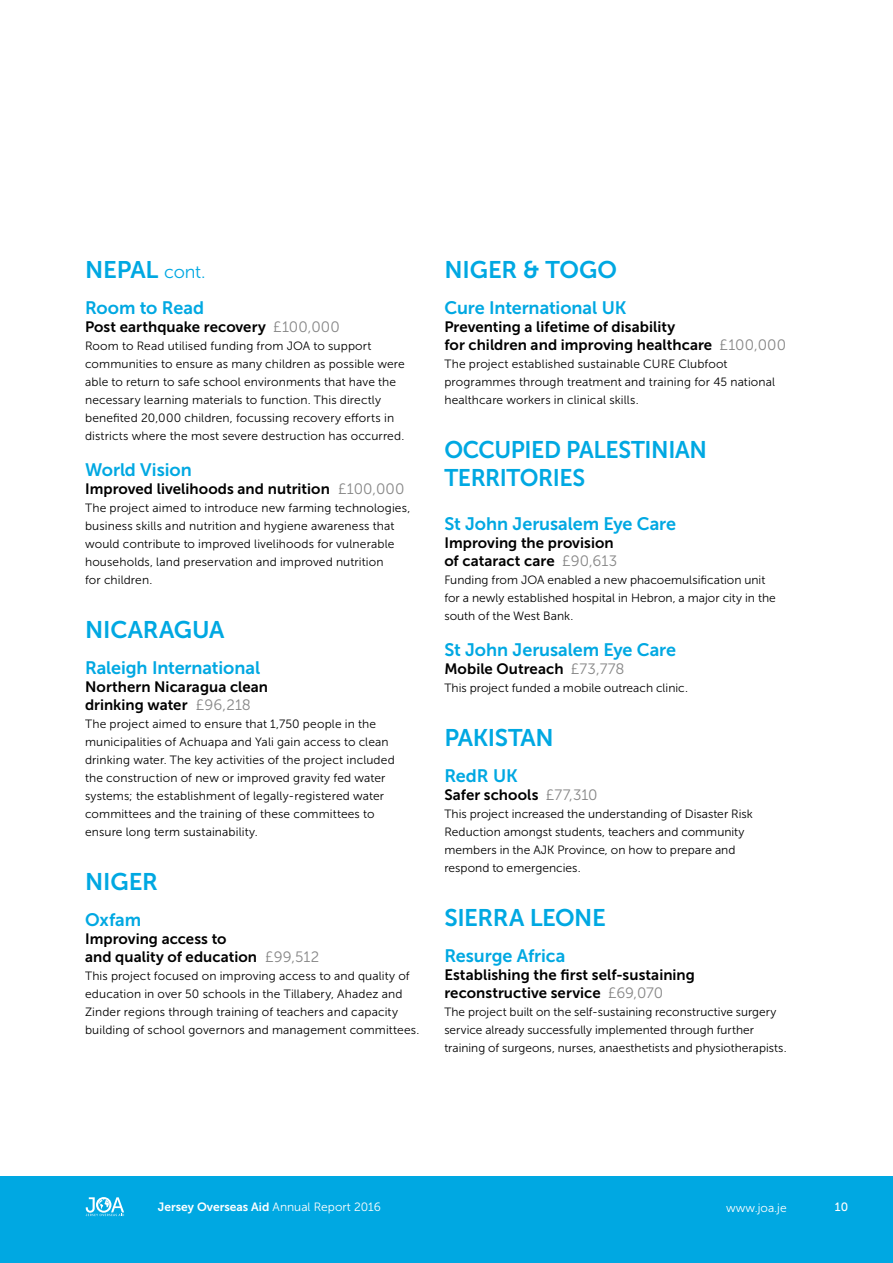
<style>
.page{position:relative;width:893px;height:1263px;background:#fff}
.page>*{position:absolute;margin:0;border:0;box-sizing:border-box;transform-origin:0 0}
.t1{font:24px "Museo Sans 700";letter-spacing:-.015em;color:#00a8e2}
.t2{font:24px "Museo Sans 700";letter-spacing:-.015em;color:#00a8e2;scale:.96 1}
.t3{font:18px "Museo Sans 700";letter-spacing:-.005em;color:#00a8e2}
.t4{font:15px/18px "Museo Sans 700";letter-spacing:.005em;color:#000}
.t5{font:12px/18px "Museo Sans 300";letter-spacing:.01em;color:#000}
.t6{font:12px "Museo Sans 700";color:#fff}
.t7{font:12px "Museo Sans 300";color:#fff}
.t8{font:12px "Museo Sans 500";color:#fff}
.s1{font-family:"Museo Sans 300";font-size:18px}
.s2{font-family:"Museo Sans 300";color:#878787}
.s3{font-family:"Museo Sans 300"}
</style>
<div class="page">
<div style="left:0;top:1176px;width:893px;height:87px;background:#00a8e2"></div>
<svg style="left:86px;top:1197px;width:38px;height:19px"></svg>
<h1 class="t1" style="left:85px;top:256px;width:122px">NEPAL <span class="s1">cont.</span></h1>
<h2 class="t3" style="left:85px;top:298px;width:120px">Room to Read</h2>
<p class="t4" style="left:85px;top:318px;width:256px">Post earthquake recovery <span class="s2">£100,000</span></p>
<p class="t5" style="left:85px;top:337px;width:321px">Room to Read utilised funding from JOA to support communities to ensure as many children as possible were able to return to safe school environments that have the necessary learning materials to function. This directly benefited 20,000 children, focussing recovery efforts in districts where the most severe destruction has occurred.</p>
<h2 class="t3" style="left:85px;top:460px;width:108px">World Vision</h2>
<p class="t4" style="left:85px;top:480px;width:321px">Improved livelihoods and nutrition <span class="s2">£100,000</span></p>
<p class="t5" style="left:85px;top:499px;width:327px">The project aimed to introduce new farming technologies, business skills and nutrition and hygiene awareness that would contribute to improved livelihoods for vulnerable households, land preservation and improved nutrition<br>for children.</p>
<h1 class="t1" style="left:85px;top:616px;width:141px">NICARAGUA</h1>
<h2 class="t3" style="left:85px;top:658px;width:177px">Raleigh International</h2>
<p class="t4" style="left:85px;top:678px;width:185px">Northern Nicaragua clean drinking water <span class="s2">£96,218</span></p>
<p class="t5" style="left:85px;top:715px;width:311px">The project aimed to ensure that 1,750 people in the municipalities of Achuapa and Yali gain access to clean drinking water. The key activities of the project included the construction of new or improved gravity fed water systems; the establishment of legally-registered water committees and the training of these committees to ensure long term sustainability.</p>
<h1 class="t1" style="left:85px;top:868px;width:75px">NIGER</h1>
<h2 class="t3" style="left:85px;top:910px;width:58px">Oxfam</h2>
<p class="t4" style="left:85px;top:930px;width:236px">Improving access to<br>and quality of education <span class="s2">£99,512</span></p>
<p class="t5" style="left:85px;top:967px;width:336px">This project focused on improving access to and quality of education in over 50 schools in the Tillabery, Ahadez and Zinder regions through training of teachers and capacity building of school governors and management committees.</p>
<h1 class="t1" style="left:444px;top:256px;width:174px">NIGER &amp; TOGO</h1>
<h2 class="t3" style="left:444px;top:298px;width:184px">Cure International UK</h2>
<p class="t4" style="left:444px;top:318px;width:343px">Preventing a lifetime of disability<br>for children and improving healthcare <span class="s2">£100,000</span></p>
<p class="t5" style="left:444px;top:355px;width:332px">The project established sustainable CURE Clubfoot programmes through treatment and training for 45 national healthcare workers in clinical skills.</p>
<h1 class="t2" style="left:444px;top:436px;width:275px">OCCUPIED PALESTINIAN</h1>
<h1 class="t2" style="left:444px;top:464px;width:148px">TERRITORIES</h1>
<h2 class="t3" style="left:444px;top:514px;width:233px">St John Jerusalem Eye Care</h2>
<p class="t4" style="left:444px;top:534px;width:174px">Improving the provision of cataract care <span class="s2">£90,613</span></p>
<p class="t5" style="left:444px;top:571px;width:333px">Funding from JOA enabled a new phacoemulsification unit for a newly established hospital in Hebron, a major city in the south of the West Bank.</p>
<h2 class="t3" style="left:444px;top:640px;width:233px">St John Jerusalem Eye Care</h2>
<p class="t4" style="left:444px;top:660px;width:182px">Mobile Outreach <span class="s2">£73,778</span></p>
<p class="t5" style="left:444px;top:679px;width:245px">This project funded a mobile outreach clinic.</p>
<h1 class="t1" style="left:444px;top:724px;width:111px">PAKISTAN</h1>
<h2 class="t3" style="left:444px;top:766px;width:75px">RedR UK</h2>
<p class="t4" style="left:444px;top:786px;width:155px">Safer schools <span class="s2">£77,310</span></p>
<p class="t5" style="left:444px;top:805px;width:310px">This project increased the understanding of Disaster Risk Reduction amongst students, teachers and community members in the AJK Province, on how to prepare and respond to emergencies.</p>
<h1 class="t1" style="left:444px;top:904px;width:163px">SIERRA LEONE</h1>
<h2 class="t3" style="left:444px;top:946px;width:122px">Resurge Africa</h2>
<p class="t4" style="left:444px;top:966px;width:252px">Establishing the first self-sustaining reconstructive service <span class="s2">£69,070</span></p>
<p class="t5" style="left:444px;top:1003px;width:344px">The project built on the self-sustaining reconstructive surgery service already successfully implemented through further training of surgeons, nurses, anaesthetists and physiotherapists.</p>
<p class="t6" style="left:158px;top:1201px;width:225px">Jersey Overseas Aid <span class="s3">Annual Report 2016</span></p>
<p class="t7" style="left:726px;top:1201px;width:62px">www.joa.je</p>
<p class="t8" style="left:835px;top:1201px;width:15px">10</p>
</div>
